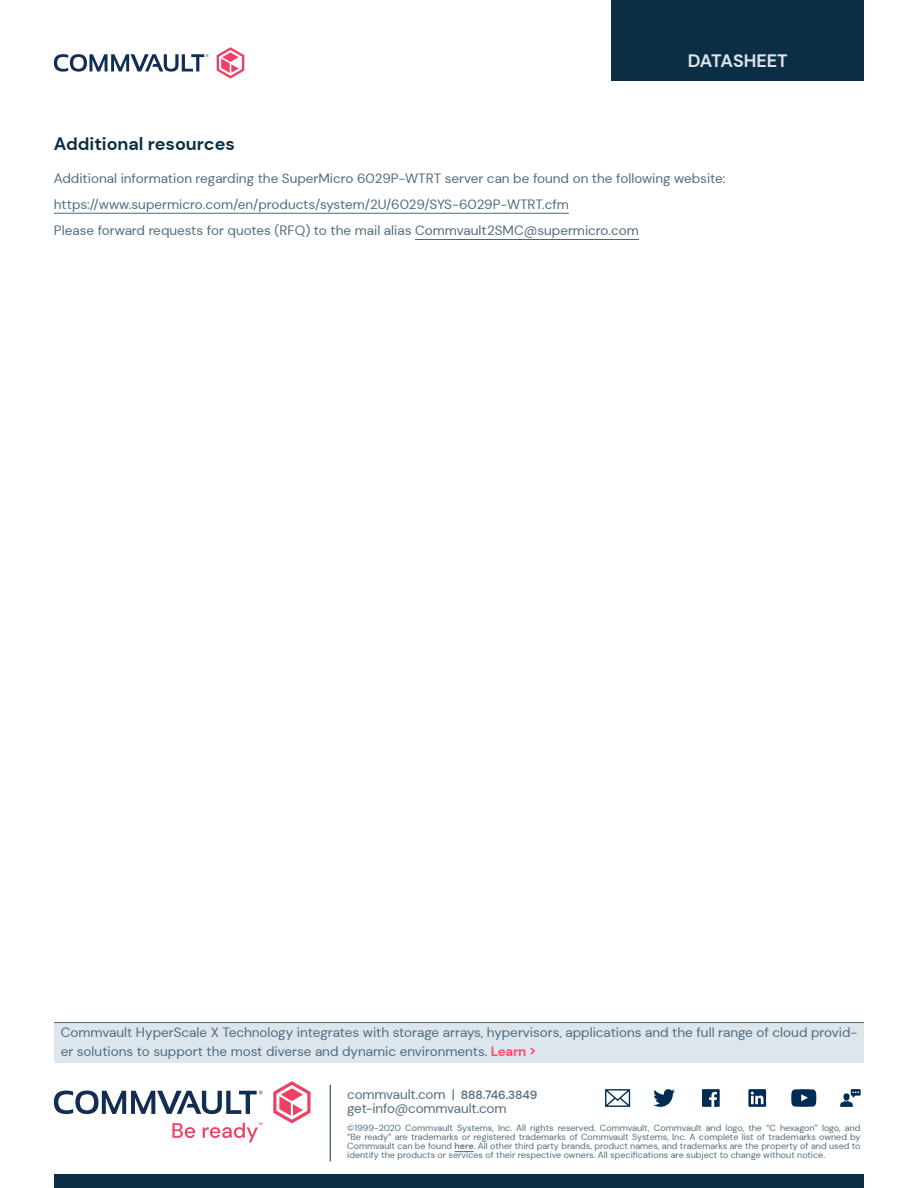
<style>
.page{position:relative;width:918px;height:1188px;background:#fff}
.page>*{position:absolute;margin:0;border:0;box-sizing:border-box;transform-origin:0 0}
.t1{font:700 18px "DM Sans";color:#0b2e44}
.t2{font:700 18px "DM Sans";color:#dde5ed}
.t3{font:13.5px/26.2px "DM Sans";color:#4f697b}
.t4{font:9px/9px "DM Sans";color:#4f697b;text-align:justify}
.s1{font-weight:700;color:#ff4a6a}
.s2{font-weight:500;font-size:12px}
.s3{font-weight:500}
</style>
<div class="page">
<div style="left:54px;top:1175px;width:810px;height:13px;background:#0b2e44"></div>
<svg style="left:54px;top:1091px;width:209px;height:23px"></svg>
<svg style="left:273px;top:1081px;width:38px;height:42px"></svg>
<svg style="left:172px;top:1123px;width:23px;height:15px"></svg>
<svg style="left:203px;top:1123px;width:59px;height:19px"></svg>
<hr style="left:330px;top:1085px;width:1px;height:76px;background:#0b2e44">
<svg style="left:455px;top:1151px;width:19px;height:1px"></svg>
<svg style="left:653px;top:1089px;width:22px;height:18px"></svg>
<svg style="left:702px;top:1089px;width:18px;height:18px"></svg>
<svg style="left:605px;top:1089px;width:25px;height:18px"></svg>
<svg style="left:840px;top:1089px;width:21px;height:18px"></svg>
<svg style="left:791px;top:1089px;width:25px;height:18px"></svg>
<svg style="left:748px;top:1089px;width:18px;height:18px"></svg>
<div style="left:612px;top:0;width:252px;height:81px;background:#0b2e44"></div>
<svg style="left:54px;top:54px;width:155px;height:18px"></svg>
<svg style="left:217px;top:47px;width:27px;height:32px"></svg>
<div style="left:54px;top:1022px;width:810px;height:41px;background:#dde5ed"></div>
<hr style="left:54px;top:1022px;width:810px;height:1px;background:#4f697b">
<hr style="left:54px;top:213px;width:515px;height:1px;background:#4f697b">
<hr style="left:415px;top:239px;width:224px;height:1px;background:#4f697b">
<h1 class="t2" style="left:688px;top:50px;width:102px">DATASHEET</h1>
<h1 class="t1" style="left:54px;top:132px;width:183px">Additional resources</h1>
<p class="t3" style="left:54px;top:165px;width:673px">Additional information regarding the SuperMicro 6029P-WTRT server can be found on the following website: https://www.supermicro.com/en/products/system/2U/6029/SYS-6029P-WTRT.cfm<br>Please forward requests for quotes (RFQ) to the mail alias Commvault2SMC@supermicro.com</p>
<p class="t3" style="left:61px;top:1022px;width:798px;line-height:19.5px">Commvault HyperScale X Technology integrates with storage arrays, hypervisors, applications and the full range of cloud provid&shy;er solutions to support the most diverse and dynamic environments. <span class="s1">Learn &gt;</span></p>
<p class="t3" style="left:347px;top:1088px;width:192px;line-height:13.5px">commvault.com | <span class="s2">888.746.3849 </span>get-info@commvault.com</p>
<p class="t4" style="left:347px;top:1123px;width:515px">©1999-2020 Commvault Systems, Inc. All rights reserved. Commvault, Commvault and logo, the “C hexagon” logo, and “Be ready” are trademarks or registered trademarks of Commvault Systems, Inc. A complete list of trademarks owned by Commvault can be found <span class="s3">here</span>. All other third party brands, product names, and trademarks are the property of and used to identify the products or services of their respective owners. All specifications are subject to change without notice.</p>
</div>
